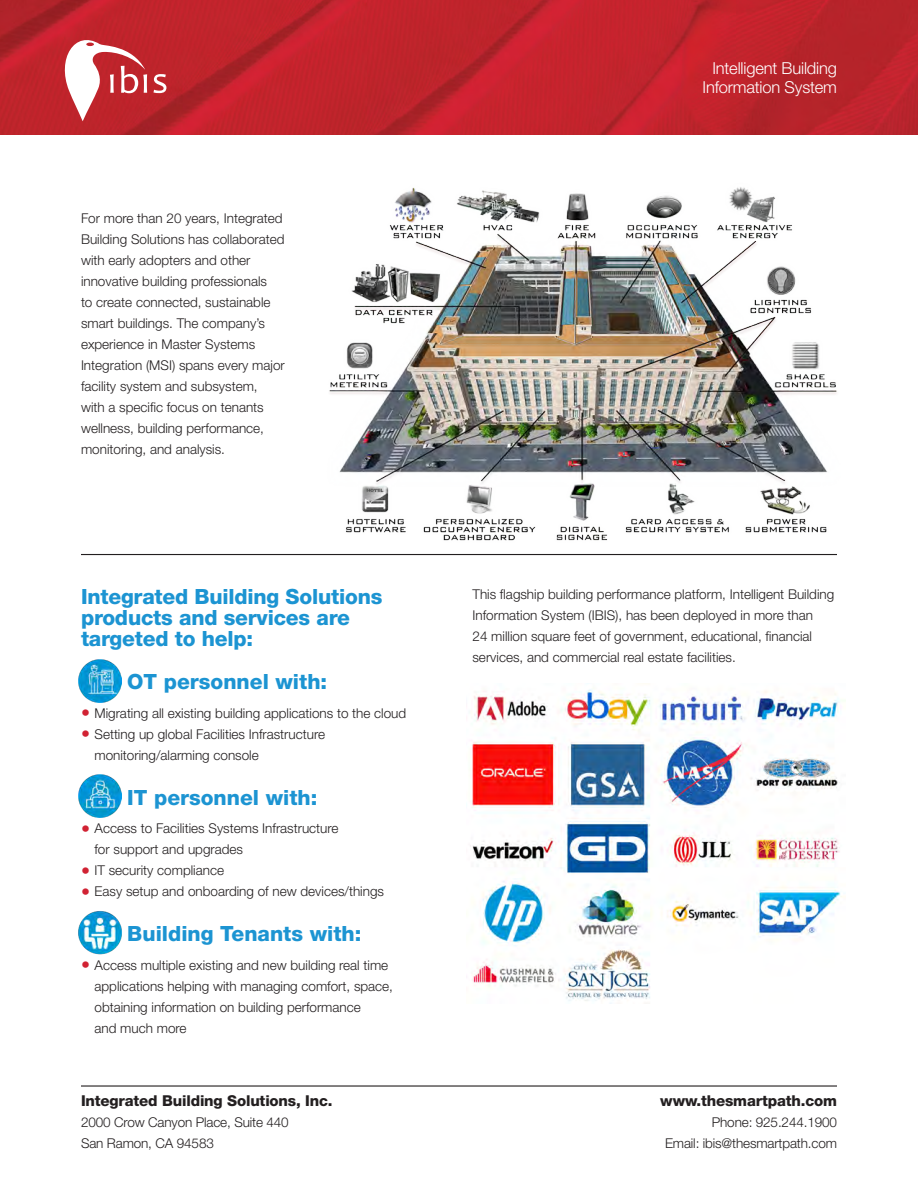
<style>
.page{position:relative;width:918px;height:1188px;background:#fff}
.page>*{position:absolute;margin:0;border:0;box-sizing:border-box;transform-origin:0 0}
.body{font:800 21px/21px "Helvetica Neue LT Std";letter-spacing:-.01em;color:#1c94d2}
.Callouts{font:300 16.5px "Helvetica Neue LT Std";letter-spacing:-.01em;color:#fff}
.body-2{font:800 15px "Helvetica Neue LT Std";letter-spacing:-.01em;color:#231f20}
.body-3{font:300 13.5px/21px "Helvetica Neue LT Std";color:#231f20}
.s1{font-size:18px;color:#d12233}
</style>
<div class="page">
<hr style="left:81px;top:1085px;width:756px;height:2px;background:#231f20">
<hr style="left:81px;top:554px;width:756px;height:1px;background:#231f20">
<img style="left:329px;top:187px;width:508px;height:354px">
<img style="left:79px;top:660px;width:42px;height:42px">
<img style="left:79px;top:775px;width:42px;height:42px">
<img style="left:78px;top:911px;width:44px;height:44px">
<img style="left:0;top:0;width:918px;height:135px">
<svg style="left:153px;top:74px;width:13px;height:19px"></svg>
<svg style="left:56px;top:39px;width:91px;height:82px"></svg>
<img style="left:470px;top:683px;width:376px;height:321px">
<p class="body-3" style="left:81px;top:207px;width:205px">For more than 20 years, Integrated<br>Building Solutions has collaborated with early adopters and other innovative building professionals<br>to create connected, sustainable smart buildings. The company’s experience in Master Systems<br>Integration (MSI) spans every major facility system and subsystem, with a specific focus on tenants wellness, building performance, monitoring, and analysis.</p>
<p class="body" style="left:81px;top:586px;width:303px">Integrated Building Solutions products and services are targeted to help:</p>
<h4 class="body" style="left:127px;top:671px;width:201px">OT personnel with:</h4>
<p class="body-3" style="left:81px;top:702px;width:327px"><span class="s1">•</span> Migrating all existing building applications to the cloud</p>
<p class="body-3" style="left:94px;top:723px;width:232px;text-indent:-14px"><span class="s1">•</span> Setting up global Facilities Infrastructure monitoring/alarming console</p>
<h4 class="body" style="left:127px;top:787px;width:192px">IT personnel with:</h4>
<p class="body-3" style="left:94px;top:818px;width:246px;text-indent:-14px"><span class="s1">•</span> Access to Facilities Systems Infrastructure for support and upgrades</p>
<p class="body-3" style="left:81px;top:860px;width:145px"><span class="s1">•</span> IT security compliance</p>
<p class="body-3" style="left:81px;top:881px;width:305px"><span class="s1">•</span> Easy setup and onboarding of new devices/things</p>
<h4 class="body" style="left:127px;top:923px;width:236px">Building Tenants with:</h4>
<p class="body-3" style="left:94px;top:954px;width:300px;text-indent:-14px"><span class="s1">•</span> Access multiple existing and new building real time applications helping with managing comfort, space, obtaining information on building performance<br>and much more</p>
<h4 class="body-2" style="left:81px;top:1092px;width:253px">Integrated Building Solutions, Inc.</h4>
<p class="body-3" style="left:81px;top:1112px;width:209px">2000 Crow Canyon Place, Suite 440<br>San Ramon, CA 94583</p>
<p class="Callouts" style="left:712px;top:58px;width:126px">Intelligent Building</p>
<p class="Callouts" style="left:703px;top:77px;width:136px">Information System</p>
<p class="body-3" style="left:472px;top:583px;width:363px">This flagship building performance platform, Intelligent Building Information System (IBIS), has been deployed in more than<br>24 million square feet of government, educational, financial services, and commercial real estate facilities.</p>
<p class="body-2" style="left:660px;top:1092px;width:178px">www.thesmartpath.com</p>
<p class="body-3" style="left:665px;top:1112px;width:173px;text-align:right">Phone: 925.244.1900<br>Email: ibis@thesmartpath.com</p>
</div>
